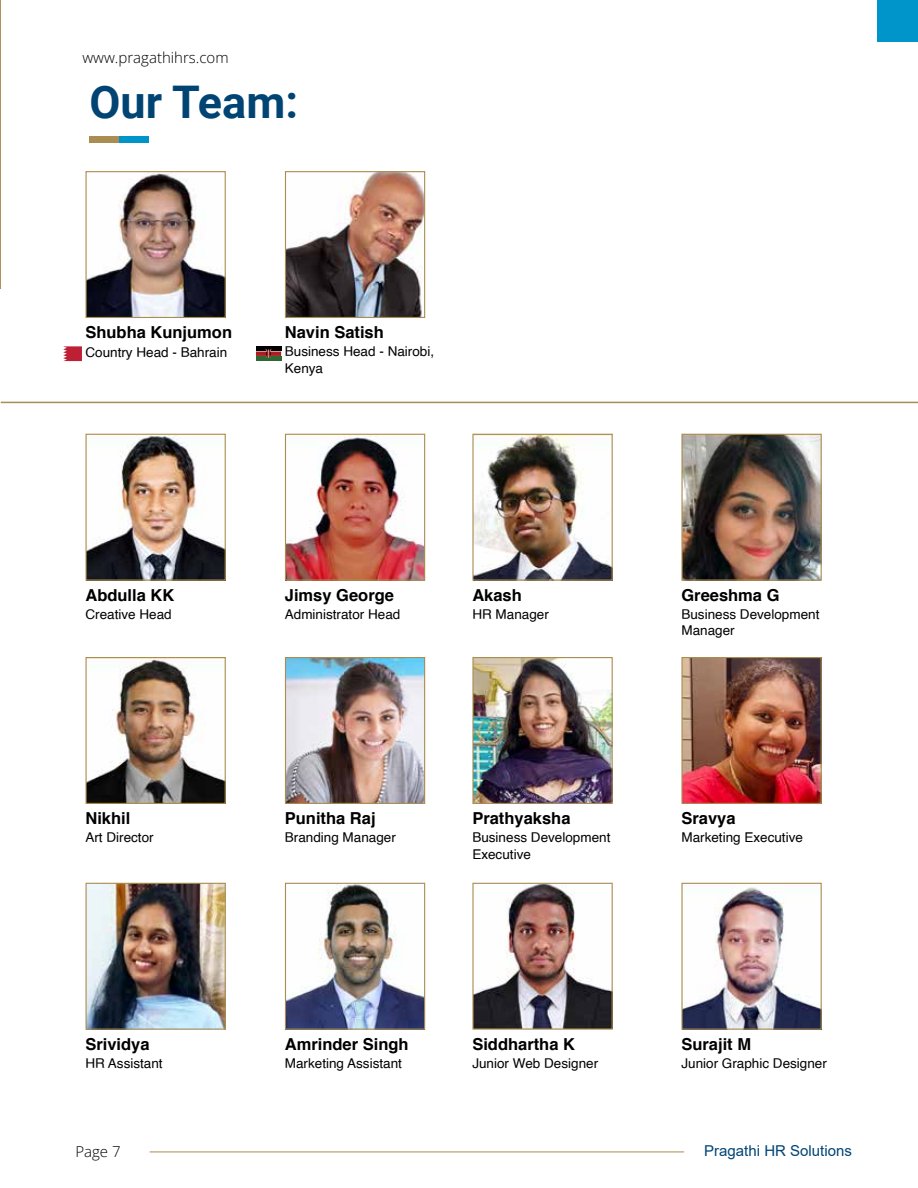
<style>
.page{position:relative;width:918px;height:1188px;background:#fff}
.page>*{position:absolute;margin:0;border:0;box-sizing:border-box;transform-origin:0 0}
.t1{font:700 45px "Roboto";color:#004474}
.t2{font:700 16.5px "Helvetica";color:#000}
.t3{font:300 15px "Open Sans";color:#000}
.t4{font:15px "Arial";color:#004474}
.t5{font:13.5px/16.2px "Helvetica";color:#000}
</style>
<div class="page">
<hr style="left:0;top:0;width:1px;height:288px;background:#ad9158">
<hr style="left:1px;top:402px;width:917px;height:1px;background:#aa8d52">
<div style="left:90px;top:137px;width:31px;height:6px;background:#aa8d52"></div>
<div style="left:119px;top:137px;width:29px;height:6px;background:#0095ca"></div>
<img style="left:88px;top:173px;width:136px;height:143px">
<div style="left:86px;top:171px;width:140px;height:147px;border:1px solid #aa8d52"></div>
<img style="left:88px;top:436px;width:136px;height:143px">
<div style="left:86px;top:434px;width:140px;height:147px;border:1px solid #aa8d52"></div>
<img style="left:88px;top:659px;width:136px;height:143px">
<div style="left:86px;top:657px;width:140px;height:147px;border:1px solid #aa8d52"></div>
<img style="left:88px;top:885px;width:136px;height:143px">
<div style="left:86px;top:883px;width:140px;height:147px;border:1px solid #aa8d52"></div>
<img style="left:287px;top:173px;width:136px;height:143px">
<div style="left:285px;top:171px;width:140px;height:147px;border:1px solid #aa8d52"></div>
<img style="left:287px;top:436px;width:136px;height:143px">
<div style="left:285px;top:434px;width:140px;height:147px;border:1px solid #aa8d52"></div>
<img style="left:287px;top:659px;width:136px;height:143px">
<div style="left:285px;top:657px;width:140px;height:147px;border:1px solid #aa8d52"></div>
<img style="left:287px;top:885px;width:136px;height:143px">
<div style="left:285px;top:883px;width:140px;height:147px;border:1px solid #aa8d52"></div>
<img style="left:474px;top:436px;width:137px;height:143px">
<div style="left:472px;top:434px;width:141px;height:147px;border:1px solid #aa8d52"></div>
<img style="left:474px;top:659px;width:137px;height:143px">
<div style="left:472px;top:657px;width:141px;height:147px;border:1px solid #aa8d52"></div>
<img style="left:474px;top:885px;width:137px;height:143px">
<div style="left:472px;top:883px;width:141px;height:147px;border:1px solid #aa8d52"></div>
<img style="left:683px;top:436px;width:137px;height:143px">
<div style="left:681px;top:434px;width:141px;height:147px;border:1px solid #aa8d52"></div>
<img style="left:683px;top:659px;width:137px;height:143px">
<div style="left:681px;top:657px;width:141px;height:147px;border:1px solid #aa8d52"></div>
<img style="left:683px;top:887px;width:137px;height:141px">
<div style="left:681px;top:883px;width:141px;height:147px;border:1px solid #aa8d52"></div>
<svg style="left:63px;top:346px;width:19px;height:15px"></svg>
<div style="left:256px;top:346px;width:25px;height:5px;background:#010101"></div>
<hr style="left:256px;top:357px;width:25px;height:4px;background:#2e6934">
<svg style="left:256px;top:349px;width:25px;height:9px"></svg>
<hr style="left:150px;top:1152px;width:534px;height:1px;background:#aa8d52">
<div style="left:877px;top:0;width:41px;height:42px;background:#0095ca"></div>
<p class="t3" style="left:82px;top:47px;width:148px">www.pragathihrs.com</p>
<h1 class="t1" style="left:90px;top:71px;width:210px">Our Team:</h1>
<p class="t2" style="left:85px;top:319px;width:148px">Shubha Kunjumon</p>
<p class="t5" style="left:85px;top:344px;width:143px">Country Head - Bahrain</p>
<p class="t2" style="left:285px;top:319px;width:101px">Navin Satish</p>
<p class="t5" style="left:285px;top:344px;width:151px">Business Head - Nairobi,<br>Kenya</p>
<p class="t2" style="left:85px;top:582px;width:90px">Abdulla KK</p>
<p class="t2" style="left:285px;top:582px;width:111px">Jimsy George</p>
<p class="t2" style="left:472px;top:582px;width:51px">Akash</p>
<p class="t2" style="left:681px;top:582px;width:100px">Greeshma G</p>
<p class="t5" style="left:85px;top:607px;width:88px">Creative Head</p>
<p class="t5" style="left:285px;top:607px;width:117px">Administrator Head</p>
<p class="t5" style="left:472px;top:607px;width:78px">HR Manager</p>
<p class="t5" style="left:681px;top:607px;width:140px">Business Development<br>Manager</p>
<p class="t2" style="left:85px;top:805px;width:46px">Nikhil</p>
<p class="t2" style="left:285px;top:805px;width:92px">Punitha Raj</p>
<p class="t2" style="left:472px;top:805px;width:100px">Prathyaksha</p>
<p class="t2" style="left:681px;top:805px;width:56px">Sravya</p>
<p class="t5" style="left:85px;top:830px;width:70px">Art Director</p>
<p class="t5" style="left:285px;top:830px;width:113px">Branding Manager</p>
<p class="t5" style="left:472px;top:830px;width:140px">Business Development<br>Executive</p>
<p class="t5" style="left:681px;top:830px;width:123px">Marketing Executive</p>
<p class="t2" style="left:85px;top:1031px;width:66px">Srividya</p>
<p class="t2" style="left:285px;top:1031px;width:125px">Amrinder Singh</p>
<p class="t2" style="left:472px;top:1031px;width:104px">Siddhartha K</p>
<p class="t2" style="left:681px;top:1031px;width:71px">Surajit M</p>
<p class="t5" style="left:85px;top:1056px;width:79px">HR Assistant</p>
<p class="t5" style="left:285px;top:1056px;width:119px">Marketing Assistant</p>
<p class="t5" style="left:472px;top:1056px;width:127px">Junior Web Designer</p>
<p class="t5" style="left:681px;top:1056px;width:147px">Junior Graphic Designer</p>
<p class="t3" style="left:75px;top:1141px;width:47px">Page 7</p>
<p class="t4" style="left:704px;top:1141px;width:149px">Pragathi HR Solutions</p>
</div>
